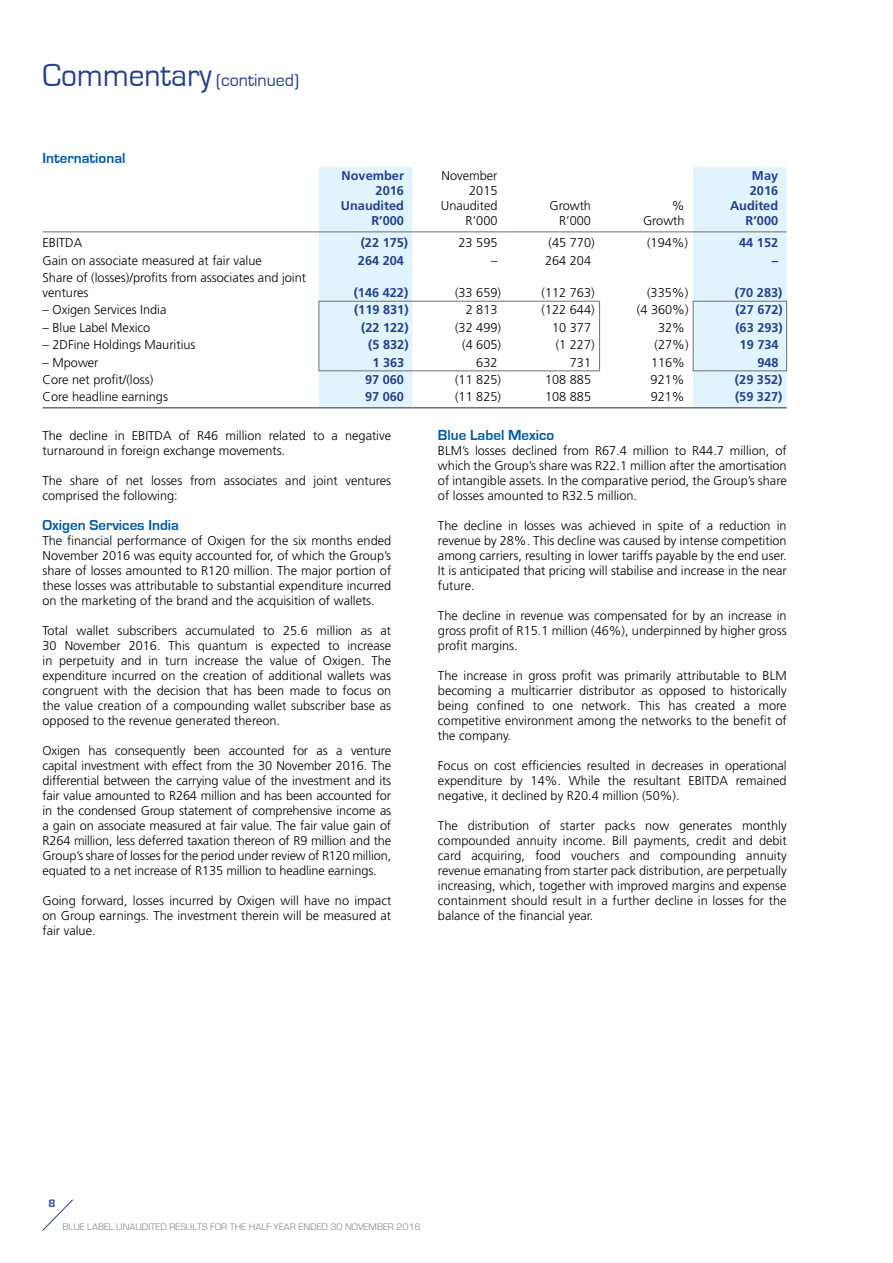
<style>
.page{position:relative;width:893px;height:1263px;background:#fff}
.page>*{position:absolute;margin:0;border:0;box-sizing:border-box;transform-origin:0 0}
.t1{font:18px "Eurostile";color:#25408f}
.t2{font:700 15px "Eurostile";color:#005baa}
.t3{font:300 12.75px/15px "Frutiger LT Std";color:#000;text-align:justify}
.t4{font:700 12.75px/15px "Frutiger LT Std";color:#25408f;text-align:right}
.t5{font:700 11.25px "Eurostile";color:#25408f}
.t6{font:9.75px "Eurostile";letter-spacing:.005em;color:#939598}
.s1{font-size:33px}
</style>
<div class="page">
<svg style="left:42px;top:1199px;width:31px;height:32px"></svg>
<svg style="left:319px;top:167px;width:468px;height:240px"></svg>
<hr style="left:43px;top:231px;width:276px;height:1px;background:#6d6e71">
<hr style="left:319px;top:231px;width:93px;height:1px;background:#6d6e71">
<hr style="left:412px;top:231px;width:94px;height:1px;background:#6d6e71">
<hr style="left:506px;top:231px;width:94px;height:1px;background:#6d6e71">
<hr style="left:600px;top:231px;width:93px;height:1px;background:#6d6e71">
<hr style="left:693px;top:231px;width:94px;height:1px;background:#6d6e71">
<hr style="left:319px;top:301px;width:93px;height:1px;background:#6d6e71">
<hr style="left:412px;top:301px;width:94px;height:1px;background:#6d6e71">
<hr style="left:506px;top:301px;width:94px;height:1px;background:#6d6e71">
<svg style="left:319px;top:302px;width:1px;height:68px"></svg>
<svg style="left:599px;top:302px;width:1px;height:68px"></svg>
<hr style="left:319px;top:370px;width:93px;height:1px;background:#6d6e71">
<hr style="left:412px;top:370px;width:94px;height:1px;background:#6d6e71">
<hr style="left:506px;top:370px;width:94px;height:1px;background:#6d6e71">
<hr style="left:693px;top:301px;width:94px;height:1px;background:#6d6e71">
<svg style="left:693px;top:302px;width:1px;height:68px"></svg>
<svg style="left:786px;top:302px;width:1px;height:68px"></svg>
<hr style="left:693px;top:370px;width:94px;height:1px;background:#6d6e71">
<hr style="left:43px;top:407px;width:276px;height:1px;background:#6d6e71">
<hr style="left:319px;top:407px;width:93px;height:1px;background:#6d6e71">
<hr style="left:412px;top:407px;width:94px;height:1px;background:#6d6e71">
<hr style="left:506px;top:407px;width:94px;height:1px;background:#6d6e71">
<hr style="left:600px;top:407px;width:93px;height:1px;background:#6d6e71">
<hr style="left:693px;top:407px;width:94px;height:1px;background:#6d6e71">
<h1 class="t1" style="left:43px;top:70px;width:258px"><span class="s1">Commentary</span> (continued)</h1>
<p class="t2" style="left:43px;top:150px;width:84px">International</p>
<p class="t4" style="left:341px;top:169px;width:65px">November<br>2016<br>Unaudited<br>R’000</p>
<p class="t3" style="left:441px;top:169px;width:58px;text-align:right">November<br>2015<br>Unaudited<br>R’000</p>
<p class="t3" style="left:549px;top:199px;width:43px;text-align:right">Growth<br>R’000</p>
<p class="t3" style="left:643px;top:199px;width:43px;text-align:right">%<br>Growth</p>
<p class="t4" style="left:730px;top:169px;width:50px">May<br>2016<br>Audited<br>R’000</p>
<p class="t3" style="left:43px;top:235px;width:41px">EBITDA</p>
<p class="t4" style="left:361px;top:235px;width:49px">(22 175)</p>
<p class="t3" style="left:459px;top:235px;width:40px">23 595</p>
<p class="t3" style="left:549px;top:235px;width:48px">(45 770)</p>
<p class="t3" style="left:647px;top:235px;width:43px">(194%)</p>
<p class="t4" style="left:739px;top:235px;width:40px">44 152</p>
<p class="t3" style="left:43px;top:253px;width:221px">Gain on associate measured at fair value</p>
<p class="t4" style="left:358px;top:253px;width:48px">264 204</p>
<p class="t3" style="left:491px;top:253px;width:8px">–</p>
<p class="t3" style="left:545px;top:253px;width:48px">264 204</p>
<p class="t4" style="left:772px;top:253px;width:8px">–</p>
<p class="t3" style="left:43px;top:270px;width:265px">Share of (losses)/profits from associates and joint ventures</p>
<p class="t4" style="left:354px;top:285px;width:56px">(146 422)</p>
<p class="t3" style="left:455px;top:285px;width:48px">(33 659)</p>
<p class="t3" style="left:541px;top:285px;width:55px">(112 763)</p>
<p class="t3" style="left:647px;top:285px;width:43px">(335%)</p>
<p class="t4" style="left:735px;top:285px;width:49px">(70 283)</p>
<p class="t3" style="left:43px;top:303px;width:125px">– Oxigen Services India</p>
<p class="t4" style="left:354px;top:302px;width:56px">(119 831)</p>
<p class="t3" style="left:466px;top:303px;width:33px">2 813</p>
<p class="t3" style="left:541px;top:303px;width:55px">(122 644)</p>
<p class="t3" style="left:637px;top:303px;width:53px">(4 360%)</p>
<p class="t4" style="left:735px;top:302px;width:49px">(27 672)</p>
<p class="t3" style="left:43px;top:320px;width:109px">– Blue Label Mexico</p>
<p class="t4" style="left:361px;top:320px;width:49px">(22 122)</p>
<p class="t3" style="left:455px;top:320px;width:48px">(32 499)</p>
<p class="t3" style="left:552px;top:320px;width:40px">10 377</p>
<p class="t3" style="left:658px;top:320px;width:28px">32%</p>
<p class="t4" style="left:735px;top:320px;width:49px">(63 293)</p>
<p class="t3" style="left:43px;top:337px;width:155px">– 2DFine Holdings Mauritius</p>
<p class="t4" style="left:368px;top:337px;width:42px">(5 832)</p>
<p class="t3" style="left:462px;top:337px;width:40px">(4 605)</p>
<p class="t3" style="left:556px;top:337px;width:40px">(1 227)</p>
<p class="t3" style="left:655px;top:337px;width:36px">(27%)</p>
<p class="t4" style="left:740px;top:337px;width:40px">19 734</p>
<p class="t3" style="left:43px;top:355px;width:57px">– Mpower</p>
<p class="t4" style="left:372px;top:355px;width:33px">1 363</p>
<p class="t3" style="left:476px;top:355px;width:23px">632</p>
<p class="t3" style="left:570px;top:355px;width:23px">731</p>
<p class="t3" style="left:651px;top:355px;width:36px">116%</p>
<p class="t4" style="left:757px;top:355px;width:23px">948</p>
<p class="t3" style="left:43px;top:372px;width:112px">Core net profit/(loss)</p>
<p class="t4" style="left:365px;top:372px;width:40px">97 060</p>
<p class="t3" style="left:455px;top:372px;width:48px">(11 825)</p>
<p class="t3" style="left:545px;top:372px;width:48px">108 885</p>
<p class="t3" style="left:651px;top:372px;width:36px">921%</p>
<p class="t4" style="left:735px;top:372px;width:49px">(29 352)</p>
<p class="t3" style="left:43px;top:390px;width:127px">Core headline earnings</p>
<p class="t4" style="left:365px;top:389px;width:40px">97 060</p>
<p class="t3" style="left:455px;top:390px;width:48px">(11 825)</p>
<p class="t3" style="left:545px;top:390px;width:48px">108 885</p>
<p class="t3" style="left:651px;top:390px;width:36px">921%</p>
<p class="t4" style="left:735px;top:389px;width:49px">(59 327)</p>
<p class="t3" style="left:43px;top:428px;width:350px">The decline in EBITDA of R46 million related to a negative turnaround in foreign exchange movements.</p>
<p class="t3" style="left:43px;top:473px;width:350px">The share of net losses from associates and joint ventures comprised the following:</p>
<p class="t2" style="left:43px;top:517px;width:138px">Oxigen Services India</p>
<p class="t3" style="left:43px;top:533px;width:350px">The financial performance of Oxigen for the six months ended November 2016 was equity accounted for, of which the Group’s share of losses amounted to R120 million. The major portion of these losses was attributable to substantial expenditure incurred on the marketing of the brand and the acquisition of wallets.</p>
<p class="t3" style="left:43px;top:623px;width:350px">Total wallet subscribers accumulated to 25.6 million as at 30 November 2016. This quantum is expected to increase in perpetuity and in turn increase the value of Oxigen. The expenditure incurred on the creation of additional wallets was congruent with the decision that has been made to focus on the value creation of a compounding wallet subscriber base as opposed to the revenue generated thereon.</p>
<p class="t3" style="left:43px;top:743px;width:350px">Oxigen has consequently been accounted for as a venture capital investment with effect from the 30 November 2016. The differential between the carrying value of the investment and its fair value amounted to R264 million and has been accounted for in the condensed Group statement of comprehensive income as a gain on associate measured at fair value. The fair value gain of R264 million, less deferred taxation thereon of R9 million and the Group’s share of losses for the period under review of R120 million, equated to a net increase of R135 million to headline earnings.</p>
<p class="t3" style="left:43px;top:893px;width:350px">Going forward, losses incurred by Oxigen will have no impact on Group earnings. The investment therein will be measured at fair value.</p>
<p class="t2" style="left:438px;top:427px;width:118px">Blue Label Mexico</p>
<p class="t3" style="left:438px;top:444px;width:350px">BLM’s losses declined from R67.4 million to R44.7 million, of which the Group’s share was R22.1 million after the amortisation of intangible assets. In the comparative period, the Group’s share of losses amounted to R32.5 million.</p>
<p class="t3" style="left:438px;top:519px;width:350px">The decline in losses was achieved in spite of a reduction in revenue by 28%. This decline was caused by intense competition among carriers, resulting in lower tariffs payable by the end user.<br>It is anticipated that pricing will stabilise and increase in the near future.</p>
<p class="t3" style="left:438px;top:609px;width:350px">The decline in revenue was compensated for by an increase in gross profit of R15.1 million (46%), underpinned by higher gross profit margins.</p>
<p class="t3" style="left:438px;top:669px;width:350px">The increase in gross profit was primarily attributable to BLM becoming a multicarrier distributor as opposed to historically being confined to one network. This has created a more competitive environment among the networks to the benefit of the company.</p>
<p class="t3" style="left:438px;top:759px;width:350px">Focus on cost efficiencies resulted in decreases in operational expenditure by 14%. While the resultant EBITDA remained negative, it declined by R20.4 million (50%).</p>
<p class="t3" style="left:438px;top:818px;width:350px">The distribution of starter packs now generates monthly compounded annuity income. Bill payments, credit and debit card acquiring, food vouchers and compounding annuity revenue emanating from starter pack distribution, are perpetually increasing, which, together with improved margins and expense containment should result in a further decline in losses for the balance of the financial year.</p>
<p class="t5" style="left:48px;top:1197px;width:9px">8</p>
<p class="t6" style="left:63px;top:1221px;width:360px">BLUE LABEL UNAUDITED RESULTS FOR THE HALF YEAR ENDED 30 NOVEMBER 2016</p>
</div>
